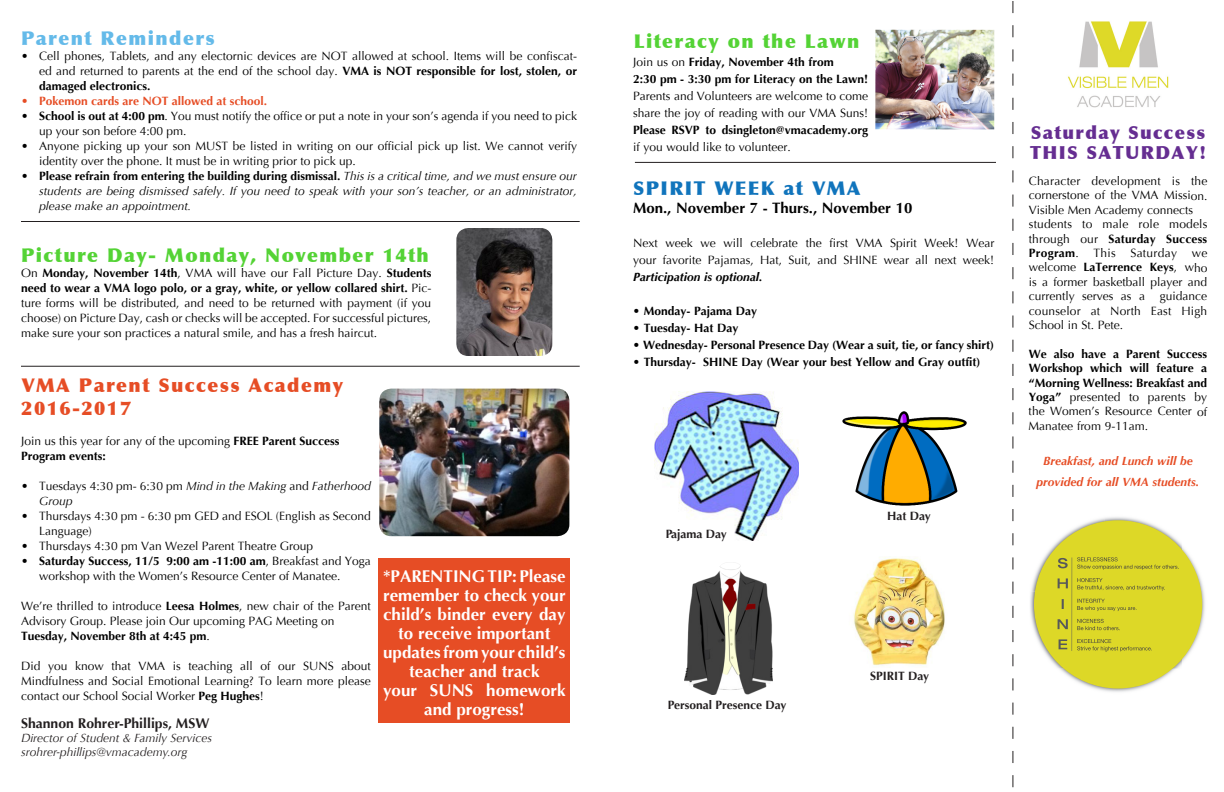
<style>
.page{position:relative;width:1224px;height:792px;background:#fff}
.page>*{position:absolute;margin:0;border:0;box-sizing:border-box;transform-origin:0 0}
.t1{font:900 19px "Optima";letter-spacing:.075em;color:#54d335}
.t2{font:900 19px "Optima";letter-spacing:.075em;color:#e64d25}
.t3{font:900 19px "Optima";letter-spacing:.075em;color:#64bae9}
.t4{font:900 19px "Optima";letter-spacing:.075em;color:#1074bc}
.t5{font:900 18px "Optima";letter-spacing:.075em;color:#652d91}
.t6{font:700 17px/19px "Optima";color:#fff;text-align:center}
.t7{font:700 15px "Optima";color:#000}
.t8{font:700 14px "Optima";color:#231f20}
.t9{font:12px/14.4px "Optima";color:#000;text-align:justify}
.t10{font:700 12px/14.4px "Optima";color:#000;text-align:justify}
.t11{font:italic 12px/15px "Optima";color:#000;text-align:justify}
.t12{font:italic 12px "Optima";color:#231f20}
.t13{font:italic 700 12px/21px "Optima";color:#e64d25;text-align:center}
.t14{font:700 12px "Optima";color:#231f20}
.t15{font:700 12px "Optima";color:#e64d25}
.s1{font-weight:700}
.s2{font-weight:700;font-style:normal}
.s3{font-weight:400}
.s4{font-weight:700;font-style:italic}
.s5{font-style:normal}
</style>
<div class="page">
<hr style="left:21px;top:366px;width:559px;height:1px;background:#231f20">
<svg style="left:1012px;top:1px;width:1px;height:786px"></svg>
<img style="left:1030px;top:517px;width:175px;height:175px">
<div style="left:1034px;top:520px;width:168px;height:169px;background:#ddd827;border-radius:50%"></div>
<svg style="left:1058px;top:558px;width:10px;height:10px"></svg>
<svg style="left:1077px;top:557px;width:102px;height:13px"></svg>
<svg style="left:1058px;top:578px;width:10px;height:10px"></svg>
<svg style="left:1062px;top:599px;width:2px;height:10px"></svg>
<svg style="left:1058px;top:619px;width:10px;height:10px"></svg>
<svg style="left:1077px;top:619px;width:43px;height:12px"></svg>
<svg style="left:1059px;top:639px;width:8px;height:10px"></svg>
<svg style="left:1077px;top:639px;width:75px;height:12px"></svg>
<hr style="left:1072px;top:557px;width:1px;height:94px;background:#57585a">
<svg style="left:1077px;top:599px;width:60px;height:12px"></svg>
<svg style="left:1077px;top:578px;width:88px;height:13px"></svg>
<svg style="left:875px;top:129px;width:119px;height:1px"></svg>
<img style="left:875px;top:30px;width:119px;height:99px">
<img style="left:1068px;top:21px;width:101px;height:87px">
<hr style="left:635px;top:162px;width:361px;height:1px;background:#231f20">
<div style="left:379px;top:559px;width:191px;height:164px;background:#e64d25"></div>
<img style="left:379px;top:389px;width:190px;height:147px">
<img style="left:654px;top:392px;width:144px;height:149px">
<img style="left:843px;top:411px;width:124px;height:95px">
<img style="left:685px;top:565px;width:88px;height:130px">
<img style="left:853px;top:557px;width:92px;height:110px">
<hr style="left:21px;top:221px;width:559px;height:1px;background:#231f20">
<img style="left:456px;top:228px;width:96px;height:128px">
<p class="t3" style="left:21px;top:27px;width:195px">Parent Reminders</p>
<p class="t1" style="left:634px;top:30px;width:227px">Literacy on the Lawn</p>
<p class="t9" style="left:39px;top:49px;width:539px;line-height:14.9px;text-indent:-18px">• Cell phones, Tablets, and any electornic devices are NOT allowed at school. Items will be confiscat&shy;ed and returned to parents at the end of the school day. <span class="s1">VMA is NOT responsible for lost, stolen, or damaged electronics.</span></p>
<p class="t15" style="left:21px;top:94px;width:248px">• Pokemon cards are NOT allowed at school.</p>
<p class="t9" style="left:39px;top:109px;width:539px;line-height:14.8px;text-indent:-18px"><span class="s1">• School is out at 4:00 pm</span>. You must notify the office or put a note in your son’s agenda if you need to pick up your son before 4:00 pm.</p>
<p class="t9" style="left:39px;top:139px;width:539px;line-height:14.9px;text-indent:-18px">• Anyone picking up your son MUST be listed in writing on our official pick up list. We cannot verify identity over the phone. It must be in writing prior to pick up.</p>
<p class="t11" style="left:39px;top:169px;width:539px;text-indent:-18px"><span class="s2">• Please refrain from entering the building during dismissal.</span> This is a critical time, and we must ensure our students are being dismissed safely. If you need to speak with your son’s teacher, or an administrator, please make an appointment.</p>
<p class="t4" style="left:633px;top:177px;width:229px">SPIRIT WEEK at VMA</p>
<p class="t10" style="left:633px;top:55px;width:202px"><span class="s3">Join us on</span> Friday, November 4th from</p>
<p class="t9" style="left:633px;top:71px;width:237px;line-height:17px"><span class="s1">2:30 pm - 3:30 pm for Literacy on the Lawn!<br></span>Parents and Volunteers are welcome to come share the joy of reading with our VMA Suns!<br><span class="s1">Please RSVP to dsingleton@vmacademy.org </span>if you would like to volunteer.</p>
<p class="t7" style="left:633px;top:199px;width:281px">Mon., November 7 - Thurs., November 10</p>
<p class="t9" style="left:633px;top:235px;width:363px;line-height:16.9px">Next week we will celebrate the first VMA Spirit Week! Wear your favorite Pajamas, Hat, Suit, and SHINE wear all next week!<br><span class="s4">Participation is optional.</span></p>
<p class="t10" style="left:633px;top:304px;width:126px">• Monday- Pajama Day</p>
<p class="t10" style="left:633px;top:321px;width:107px">• Tuesday- Hat Day</p>
<p class="t10" style="left:633px;top:338px;width:363px">• Wednesday- Personal Presence Day (Wear a suit, tie, or fancy shirt)</p>
<p class="t10" style="left:633px;top:355px;width:349px">• Thursday- SHINE Day (Wear your best Yellow and Gray outfit)</p>
<p class="t1" style="left:21px;top:244px;width:409px">Picture Day- Monday, November 14th</p>
<p class="t9" style="left:21px;top:266px;width:412px;line-height:15px">On <span class="s1">Monday, November 14th</span>, VMA will have our Fall Picture Day. <span class="s1">Students need to wear a VMA logo polo, or a gray, white, or yellow collared shirt.</span> Pic&shy;ture forms will be distributed, and need to be returned with payment (if you choose) on Picture Day, cash or checks will be accepted. For successful pictures, make sure your son practices a natural smile, and has a fresh haircut.</p>
<p class="t2" style="left:21px;top:374px;width:323px">VMA Parent Success Academy</p>
<p class="t2" style="left:21px;top:396px;width:111px">2016-2017</p>
<p class="t9" style="left:21px;top:434px;width:320px">Join us this year for any of the upcoming <span class="s1">FREE Parent Success</span></p>
<p class="t10" style="left:21px;top:449px;width:86px">Program events:</p>
<p class="t11" style="left:39px;top:478px;width:333px;text-indent:-18px"><span class="s5">• Tuesdays 4:30 pm- 6:30 pm</span> Mind in the Making <span class="s5">and</span> Fatherhood<br>Group</p>
<p class="t9" style="left:39px;top:508px;width:333px;line-height:14.9px;text-indent:-18px">• Thursdays 4:30 pm - 6:30 pm GED and ESOL (English as Second<br>Language)</p>
<p class="t9" style="left:21px;top:539px;width:294px">• Thursdays 4:30 pm Van Wezel Parent Theatre Group</p>
<p class="t9" style="left:39px;top:553px;width:333px;line-height:15.1px;text-indent:-18px"><span class="s1">• Saturday Success, 11/5 9:00 am -11:00 am</span>, Breakfast and Yoga workshop with the Women’s Resource Center of Manatee.</p>
<p class="t9" style="left:21px;top:598px;width:351px;line-height:15px">We’re thrilled to introduce <span class="s1">Leesa Holmes</span>, new chair of the Parent<br>Advisory Group. Please join Our upcoming PAG Meeting on</p>
<p class="t10" style="left:21px;top:629px;width:190px">Tuesday, November 8th at 4:45 pm<span class="s3">.</span></p>
<p class="t9" style="left:21px;top:658px;width:351px;line-height:15px">Did you know that VMA is teaching all of our SUNS about Mindfulness and Social Emotional Learning? To learn more please contact our School Social Worker <span class="s1">Peg Hughes</span>!</p>
<p class="t8" style="left:21px;top:715px;width:190px">Shannon Rohrer-Phillips, MSW</p>
<p class="t12" style="left:21px;top:731px;width:193px">Director of Student &amp; Family Services</p>
<p class="t12" style="left:21px;top:745px;width:168px">srohrer-phillips@vmacademy.org</p>
<p class="t6" style="left:383px;top:567px;width:184px">*PARENTING TIP: Please</p>
<p class="t6" style="left:383px;top:586px;width:184px">remember to check your child’s binder every day to receive important</p>
<p class="t6" style="left:383px;top:643px;width:184px">updates from your child’s</p>
<p class="t6" style="left:409px;top:662px;width:132px">teacher and track</p>
<p class="t6" style="left:383px;top:681px;width:184px">your SUNS homework and progress!</p>
<p class="t14" style="left:666px;top:527px;width:63px">Pajama Day</p>
<p class="t14" style="left:668px;top:698px;width:120px">Personal Presence Day</p>
<p class="t14" style="left:887px;top:509px;width:45px">Hat Day</p>
<p class="t14" style="left:870px;top:669px;width:60px">SPIRIT Day</p>
<p class="t5" style="left:1031px;top:121px;width:176px">Saturday Success</p>
<p class="t5" style="left:1030px;top:141px;width:177px">THIS SATURDAY!</p>
<p class="t9" style="left:1029px;top:174px;width:180px">Character development is the cornerstone of the VMA Mission.<br>Visible Men Academy connects</p>
<p class="t9" style="left:1029px;top:217px;width:180px">students to male role models through our <span class="s1">Saturday Success Program</span>. This Saturday we welcome <span class="s1">LaTerrence Keys</span>, who is a former basketball player and currently serves as a guidance counselor at North East High School in St. Pete.</p>
<p class="t10" style="left:1029px;top:347px;width:180px">We also have a Parent Success Workshop which will feature a “Morning Wellness: Breakfast and Yoga” <span class="s3">presented to parents by the Women’s Resource Center of Manatee from 9-11am.</span></p>
<p class="t13" style="left:1037px;top:451px;width:164px">Breakfast, and Lunch will be provided for all VMA students.</p>
</div>
